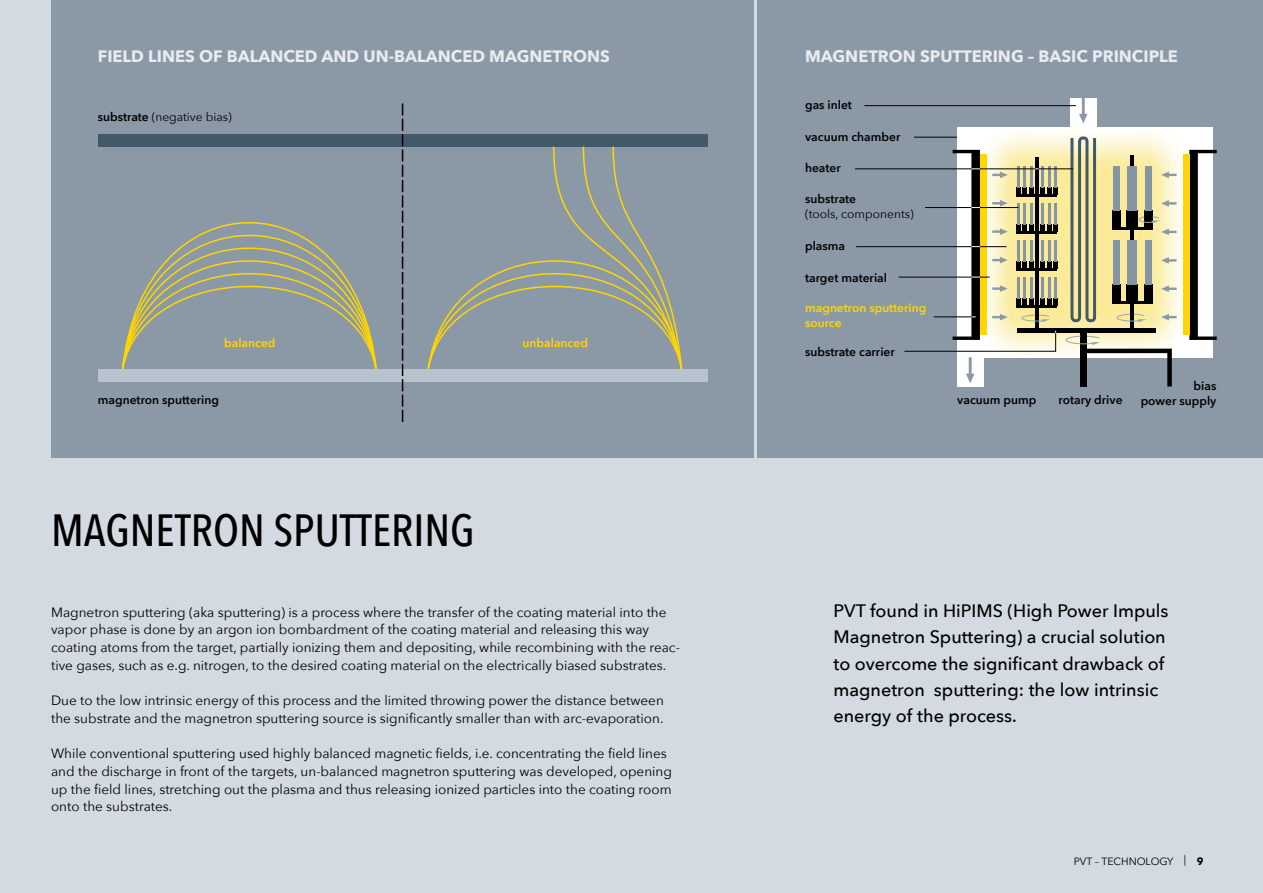
<style>
.page{position:relative;width:1263px;height:893px;background:#d4dae1}
.page>*{position:absolute;margin:0;border:0;box-sizing:border-box;transform-origin:0 0}
.t1{font:500 45px "Avenir Next Condensed";color:#000}
.t2{font:500 18px/26.2px "Avenir Next";color:#000}
.t3{font:700 16.5px "Avenir Next";color:#e8ebf0}
.t4{font:13.5px/17.7px "Avenir Next";color:#000}
.t5{font:600 12px/15px "Avenir Next";color:#000;text-align:right}
.t6{font:600 12px/15px "Avenir Next";color:#ffd600}
.t7{font:12px "Avenir Next";color:#000}
.t8{font:10.5px "Avenir Next";color:#000}
.s1{font-weight:600}
.s2{font-weight:700}
</style>
<div class="page">
<div style="left:758px;top:0;width:505px;height:457px;background:#8b99a7"></div>
<div style="left:51px;top:0;width:702px;height:457px;background:#8b99a7"></div>
<div style="left:957px;top:127px;width:255px;height:230px;background:#fff"></div>
<img style="left:1012px;top:134px;width:169px;height:196px">
<div style="left:1070px;top:98px;width:26px;height:29px;background:#fff"></div>
<svg style="left:1189px;top:150px;width:28px;height:190px"></svg>
<div style="left:1183px;top:155px;width:6px;height:180px;background:#ffd600"></div>
<svg style="left:1079px;top:98px;width:8px;height:25px"></svg>
<hr style="left:864px;top:105px;width:212px;height:1px;background:#000">
<hr style="left:855px;top:169px;width:218px;height:1px;background:#000">
<hr style="left:856px;top:246px;width:150px;height:1px;background:#000">
<hr style="left:899px;top:277px;width:90px;height:1px;background:#000">
<svg style="left:904px;top:135px;width:272px;height:252px"></svg>
<div style="left:98px;top:369px;width:609px;height:13px;background:#b9c3ce"></div>
<div style="left:98px;top:134px;width:609px;height:13px;background:#43596a"></div>
<svg style="left:402px;top:103px;width:1px;height:319px"></svg>
<svg style="left:122px;top:222px;width:255px;height:147px"></svg>
<svg style="left:427px;top:146px;width:256px;height:223px"></svg>
<p class="t3" style="left:98px;top:42px;width:513px">FIELD LINES OF BALANCED AND UN-BALANCED MAGNETRONS</p>
<p class="t3" style="left:805px;top:42px;width:374px">MAGNETRON SPUTTERING – BASIC PRINCIPLE</p>
<p class="t7" style="left:98px;top:106px;width:135px"><span class="s1">substrate</span> (negative bias)</p>
<p class="t6" style="left:224px;top:335px;width:53px">balanced</p>
<p class="t6" style="left:523px;top:335px;width:67px">unbalanced</p>
<p class="t5" style="left:98px;top:392px;width:123px">magnetron sputtering</p>
<h1 class="t1" style="left:51px;top:503px;width:425px">MAGNETRON SPUTTERING</h1>
<p class="t4" style="left:51px;top:603px;width:630px">Magnetron sputtering (aka sputtering) is a process where the transfer of the coating material into the vapor phase is done by an argon ion bombardment of the coating material and releasing this way coating atoms from the target, partially ionizing them and depositing, while recombining with the reac&shy;tive gases, such as e.g. nitrogen, to the desired coating material on the electrically biased substrates.</p>
<p class="t4" style="left:51px;top:691px;width:614px">Due to the low intrinsic energy of this process and the limited throwing power the distance between the substrate and the magnetron sputtering source is significantly smaller than with arc-evaporation.</p>
<p class="t4" style="left:51px;top:744px;width:622px">While conventional sputtering used highly balanced magnetic fields, i.e. concentrating the field lines and the discharge in front of the targets, un-balanced magnetron sputtering was developed, opening up the field lines, stretching out the plasma and thus releasing ionized particles into the coating room onto the substrates.</p>
<p class="t5" style="left:805px;top:97px;width:48px">gas inlet</p>
<p class="t5" style="left:805px;top:129px;width:97px">vacuum chamber</p>
<p class="t5" style="left:805px;top:160px;width:37px">heater</p>
<p class="t5" style="left:805px;top:191px;width:52px">substrate</p>
<p class="t7" style="left:805px;top:204px;width:110px">(tools, components)</p>
<p class="t5" style="left:805px;top:238px;width:42px">plasma</p>
<p class="t5" style="left:805px;top:270px;width:83px">target material</p>
<p class="t6" style="left:805px;top:300px;width:123px">magnetron sputtering source</p>
<p class="t5" style="left:805px;top:344px;width:91px">substrate carrier</p>
<p class="t5" style="left:957px;top:392px;width:81px">vacuum pump</p>
<p class="t5" style="left:1058px;top:392px;width:65px">rotary drive</p>
<p class="t5" style="left:1141px;top:377px;width:77px">bias<br>power supply</p>
<h2 class="t2" style="left:833px;top:597px;width:337px">PVT found in HiPIMS (High Power Impuls Magnetron Sputtering) a crucial solution to overcome the significant drawback of magnetron sputtering: the low intrinsic energy of the process.</h2>
<p class="t8" style="left:1074px;top:852px;width:131px">PVT – TECHNOLOGY | <span class="s2">9</span></p>
</div>
